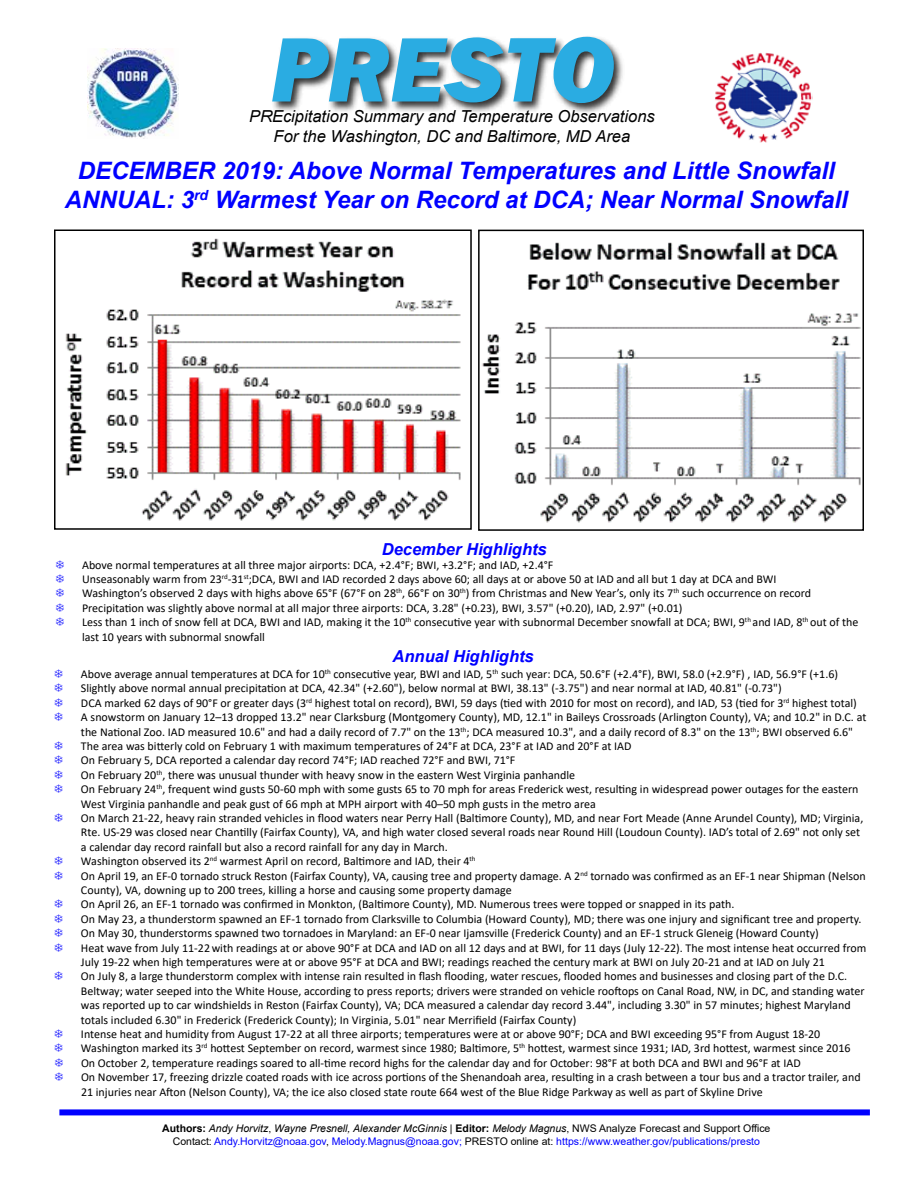
<style>
.page{position:relative;width:918px;height:1188px;background:#fff}
.page>*{position:absolute;margin:0;border:0;box-sizing:border-box;transform-origin:0 0}
.t1{font:italic 800 94.65px "Franklin Gothic";color:#2aace2}
.t2{font:italic 700 24px/28.8px "Arial";color:#00f;text-align:center}
.t3{font:italic 16.5px/19.8px "Arial";color:#000;text-align:center}
.t4{font:italic 700 16.5px "Arial";color:#00f}
.t5{font:12px/14.4px "Calibri";color:#000}
.t6{font:10.5px/12.6px "Arial";color:#00f;text-align:center}
.s1{font-weight:700;color:#000}
.s2{font-style:italic;color:#000}
.s3{color:#000}
</style>
<div class="page">
<div style="left:59px;top:1109px;width:811px;height:6px;background:#00f"></div>
<img style="left:87px;top:49px;width:92px;height:89px">
<img style="left:715px;top:52px;width:98px;height:91px">
<img style="left:273px;top:36px;width:350px;height:77px">
<img style="left:482px;top:242px;width:379px;height:281px">
<div style="left:478px;top:230px;width:386px;height:301px;border:2px solid #000"></div>
<img style="left:65px;top:238px;width:396px;height:283px">
<div style="left:54px;top:230px;width:418px;height:300px;border:2px solid #000"></div>
<h1 class="t1" style="left:271px;top:8px;width:346px">PRESTO</h1>
<h3 class="t3" style="left:249px;top:107px;width:407px">PREcipitation Summary and Temperature Observations<br>For the Washington, DC and Baltimore, MD Area</h3>
<h2 class="t2" style="left:65px;top:157px;width:785px">DECEMBER 2019: Above Normal Temperatures and Little Snowfall<br>ANNUAL: 3<sup>rd</sup> Warmest Year on Record at DCA; Near Normal Snowfall</h2>
<h3 class="t4" style="left:382px;top:538px;width:167px">December Highlights</h3>
<p class="t5" style="left:82px;top:557px;width:778px">Above normal temperatures at all three major airports: DCA, +2.4°F; BWI, +3.2°F; and IAD, +2.4°F<br>Unseasonably warm from 23<sup>rd</sup>-31<sup>st</sup>;DCA, BWI and IAD recorded 2 days above 60; all days at or above 50 at IAD and all but 1 day at DCA and BWI<br>Washington’s observed 2 days with highs above 65°F (67°F on 28<sup>th</sup>, 66°F on 30<sup>th</sup>) from Christmas and New Year’s, only its 7<sup>th</sup> such occurrence on record Precipitation was slightly above normal at all major three airports: DCA, 3.28" (+0.23), BWI, 3.57" (+0.20), IAD, 2.97" (+0.01)<br>Less than 1 inch of snow fell at DCA, BWI and IAD, making it the 10<sup>th</sup> consecutive year with subnormal December snowfall at DCA; BWI, 9<sup>th</sup> and IAD, 8<sup>th</sup> out of the last 10 years with subnormal snowfall</p>
<h3 class="t4" style="left:393px;top:645px;width:143px">Annual Highlights</h3>
<p class="t5" style="left:81px;top:667px;width:787px">Above average annual temperatures at DCA for 10<sup>th</sup> consecutive year, BWI and IAD, 5<sup>th</sup> such year: DCA, 50.6°F (+2.4°F), BWI, 58.0 (+2.9°F) , IAD, 56.9°F (+1.6)<br>Slightly above normal annual precipitation at DCA, 42.34" (+2.60"), below normal at BWI, 38.13" (-3.75") and near normal at IAD, 40.81" (-0.73")<br>DCA marked 62 days of 90°F or greater days (3<sup>rd</sup> highest total on record), BWI, 59 days (tied with 2010 for most on record), and IAD, 53 (tied for 3<sup>rd</sup> highest total)<br>A snowstorm on January 12–13 dropped 13.2" near Clarksburg (Montgomery County), MD, 12.1" in Baileys Crossroads (Arlington County), VA; and 10.2" in D.C. at the National Zoo. IAD measured 10.6" and had a daily record of 7.7" on the 13<sup>th</sup>; DCA measured 10.3", and a daily record of 8.3" on the 13<sup>th</sup>; BWI observed 6.6" The area was bitterly cold on February 1 with maximum temperatures of 24°F at DCA, 23°F at IAD and 20°F at IAD<br>On February 5, DCA reported a calendar day record 74°F; IAD reached 72°F and BWI, 71°F<br>On February 20<sup>th</sup>, there was unusual thunder with heavy snow in the eastern West Virginia panhandle<br>On February 24<sup>th</sup>, frequent wind gusts 50-60 mph with some gusts 65 to 70 mph for areas Frederick west, resulting in widespread power outages for the eastern West Virginia panhandle and peak gust of 66 mph at MPH airport with 40–50 mph gusts in the metro area<br>On March 21-22, heavy rain stranded vehicles in flood waters near Perry Hall (Baltimore County), MD, and near Fort Meade (Anne Arundel County), MD; Virginia, Rte. US-29 was closed near Chantilly (Fairfax County), VA, and high water closed several roads near Round Hill (Loudoun County). IAD’s total of 2.69" not only set a calendar day record rainfall but also a record rainfall for any day in March.<br>Washington observed its 2<sup>nd</sup> warmest April on record, Baltimore and IAD, their 4<sup>th<br></sup>On April 19, an EF-0 tornado struck Reston (Fairfax County), VA, causing tree and property damage. A 2<sup>nd</sup> tornado was confirmed as an EF-1 near Shipman (Nelson County), VA, downing up to 200 trees, killing a horse and causing some property damage<br>On April 26, an EF-1 tornado was confirmed in Monkton, (Baltimore County), MD. Numerous trees were topped or snapped in its path.<br>On May 23, a thunderstorm spawned an EF-1 tornado from Clarksville to Columbia (Howard County), MD; there was one injury and significant tree and property.<br>On May 30, thunderstorms spawned two tornadoes in Maryland: an EF-0 near Ijamsville (Frederick County) and an EF-1 struck Gleneig (Howard County)<br>Heat wave from July 11-22with readings at or above 90°F at DCA and IAD on all 12 days and at BWI, for 11 days (July 12-22). The most intense heat occurred from July 19-22 when high temperatures were at or above 95°F at DCA and BWI; readings reached the century mark at BWI on July 20-21 and at IAD on July 21<br>On July 8, a large thunderstorm complex with intense rain resulted in flash flooding, water rescues, flooded homes and businesses and closing part of the D.C.<br>Beltway; water seeped into the White House, according to press reports; drivers were stranded on vehicle rooftops on Canal Road, NW, in DC, and standing water was reported up to car windshields in Reston (Fairfax County), VA; DCA measured a calendar day record 3.44", including 3.30" in 57 minutes; highest Maryland totals included 6.30" in Frederick (Frederick County); In Virginia, 5.01" near Merrifield (Fairfax County)<br>Intense heat and humidity from August 17-22 at all three airports; temperatures were at or above 90°F; DCA and BWI exceeding 95°F from August 18-20<br>Washington marked its 3<sup>rd</sup> hottest September on record, warmest since 1980; Baltimore, 5<sup>th</sup> hottest, warmest since 1931; IAD, 3rd hottest, warmest since 2016<br>On October 2, temperature readings soared to all-time record highs for the calendar day and for October: 98°F at both DCA and BWI and 96°F at IAD<br>On November 17, freezing drizzle coated roads with ice across portions of the Shenandoah area, resulting in a crash between a tour bus and a tractor trailer, and 21 injuries near Afton (Nelson County), VA; the ice also closed state route 664 west of the Blue Ridge Parkway as well as part of Skyline Drive</p>
<p class="t6" style="left:162px;top:1122px;width:610px"><span class="s1">Authors:</span> <span class="s2">Andy Horvitz</span><span class="s3">,</span> <span class="s2">Wayne Presnell, Alexander McGinnis |</span> <span class="s1">Editor:</span> <span class="s2">Melody Magnus</span><span class="s3">, NWS Analyze Forecast and Support Office<br>Contact:</span> Andy.Horvitz@noaa.gov<span class="s3">,</span> Melody.Magnus@noaa.gov; <span class="s3">PRESTO online at:</span> https://www.weather.gov/publications/presto</p>
</div>
